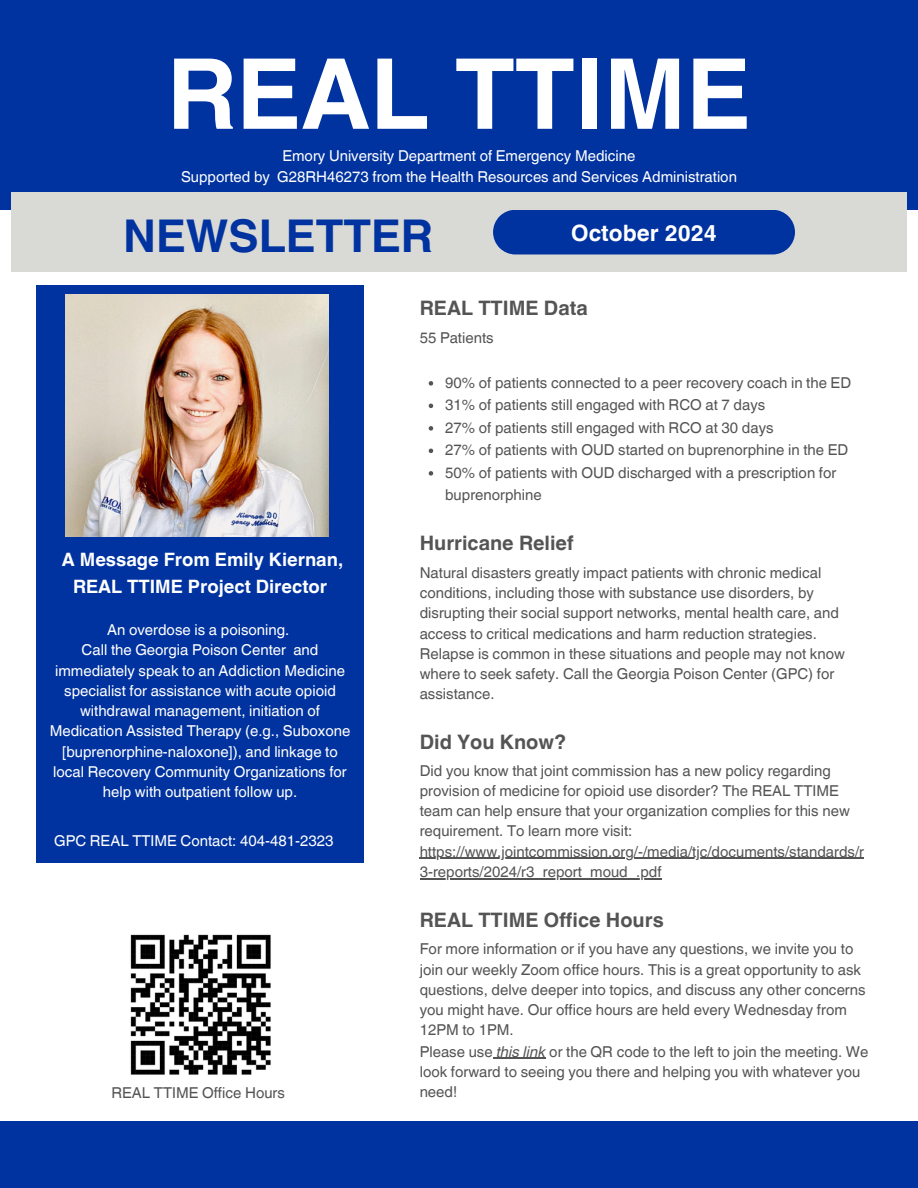
<style>
.page{position:relative;width:918px;height:1188px;background:#fff}
.page>*{position:absolute;margin:0;border:0;box-sizing:border-box;transform-origin:0 0}
.t1{font:700 97.8px "Helvetica World";color:#fff}
.t2{font:700 45.15px "Helvetica World";color:#0033a0}
.t3{font:700 22.5px "Helvetica World";color:#fff}
.t4{font:700 19.95px "Helvetica World";color:#545454}
.t5{font:700 18.45px/27px "Helvetica World";color:#fff;text-align:center}
.t6{font:15px/20.2px "Helvetica World";color:#545454}
.t7{font:15px/20.2px "Helvetica World";color:#fff;text-align:center}
.s1{font-style:italic}
</style>
<div class="page">
<div style="left:0;top:0;width:918px;height:210px;background:#0033a0"></div>
<div style="left:11px;top:192px;width:896px;height:80px;background:#d9d9d6"></div>
<div style="left:493px;top:210px;width:302px;height:44px;background:#0033a0"></div>
<div style="left:36px;top:285px;width:328px;height:577px;background:#0033a0"></div>
<img style="left:66px;top:295px;width:262px;height:242px">
<div style="left:0;top:1121px;width:918px;height:67px;background:#0033a0"></div>
<img style="left:130px;top:934px;width:141px;height:141px">
<svg style="left:429px;top:381px;width:4px;height:5px"></svg>
<svg style="left:429px;top:404px;width:4px;height:4px"></svg>
<svg style="left:429px;top:426px;width:4px;height:5px"></svg>
<svg style="left:429px;top:449px;width:4px;height:4px"></svg>
<svg style="left:429px;top:471px;width:4px;height:5px"></svg>
<hr style="left:493px;top:1058px;width:53px;height:1px;background:#545454">
<hr style="left:420px;top:858px;width:444px;height:1px;background:#545454">
<hr style="left:420px;top:878px;width:242px;height:1px;background:#545454">
<h2 class="t1" style="left:167px;top:14px;width:586px">REAL TTIME</h2>
<p class="t7" style="left:282px;top:146px;width:355px">Emory University Department of Emergency Medicine</p>
<p class="t7" style="left:181px;top:166px;width:557px">Supported by G28RH46273 from the Health Resources and Services Administration</p>
<h3 class="t2" style="left:123px;top:199px;width:311px">NEWSLETTER</h3>
<p class="t3" style="left:571px;top:214px;width:147px">October 2024</p>
<p class="t5" style="left:62px;top:544px;width:283px">A Message From Emily Kiernan,<br>REAL TTIME Project Director</p>
<p class="t7" style="left:107px;top:620px;width:184px">An overdose is a poisoning.</p>
<h4 class="t7" style="left:50px;top:640px;width:302px">Call the Georgia Poison Center and immediately speak to an Addiction Medicine specialist for assistance with acute opioid withdrawal management, initiation of Medication Assisted Therapy (e.g., Suboxone [buprenorphine-naloxone]), and linkage to local Recovery Community Organizations for help with outpatient follow up.</h4>
<p class="t7" style="left:54px;top:830px;width:281px">GPC REAL TTIME Contact: 404-481-2323</p>
<p class="t6" style="left:111px;top:1082px;width:175px">REAL TTIME Office Hours</p>
<p class="t4" style="left:420px;top:292px;width:170px">REAL TTIME Data</p>
<p class="t6" style="left:420px;top:328px;width:75px">55 Patients</p>
<p class="t6" style="left:445px;top:373px;width:408px">90% of patients connected to a peer recovery coach in the ED</p>
<h4 class="t6" style="left:445px;top:395px;width:322px">31% of patients still engaged with RCO at 7 days</h4>
<p class="t6" style="left:445px;top:418px;width:330px">27% of patients still engaged with RCO at 30 days</p>
<p class="t6" style="left:445px;top:440px;width:405px">27% of patients with OUD started on buprenorphine in the ED</p>
<p class="t6" style="left:445px;top:461px;width:393px;line-height:22.5px">50% of patients with OUD discharged with a prescription for buprenorphine</p>
<p class="t4" style="left:420px;top:527px;width:155px">Hurricane Relief</p>
<p class="t6" style="left:420px;top:562px;width:427px">Natural disasters greatly impact patients with chronic medical conditions, including those with substance use disorders, by disrupting their social support networks, mental health care, and access to critical medications and harm reduction strategies.<br>Relapse is common in these situations and people may not know where to seek safety. Call the Georgia Poison Center (GPC) for assistance.</p>
<p class="t4" style="left:420px;top:726px;width:148px">Did You Know?</p>
<p class="t6" style="left:420px;top:760px;width:432px">Did you know that joint commission has a new policy regarding provision of medicine for opioid use disorder? The REAL TTIME team can help ensure that your organization complies for this new requirement. To learn more visit:</p>
<p class="t6" style="left:420px;top:841px;width:446px">https://www.jointcommission.org/-/media/tjc/documents/standards/r</p>
<h4 class="t6" style="left:420px;top:862px;width:243px">3-reports/2024/r3_report_moud_.pdf</h4>
<h4 class="t4" style="left:420px;top:904px;width:246px">REAL TTIME Office Hours</h4>
<p class="t6" style="left:420px;top:939px;width:447px">For more information or if you have any questions, we invite you to join our weekly Zoom office hours. This is a great opportunity to ask questions, delve deeper into topics, and discuss any other concerns you might have. Our office hours are held every Wednesday from 12PM to 1PM.</p>
<h4 class="t6" style="left:420px;top:1041px;width:450px">Please use <span class="s1">this link</span> or the QR code to the left to join the meeting. We look forward to seeing you there and helping you with whatever you need!</h4>
</div>
